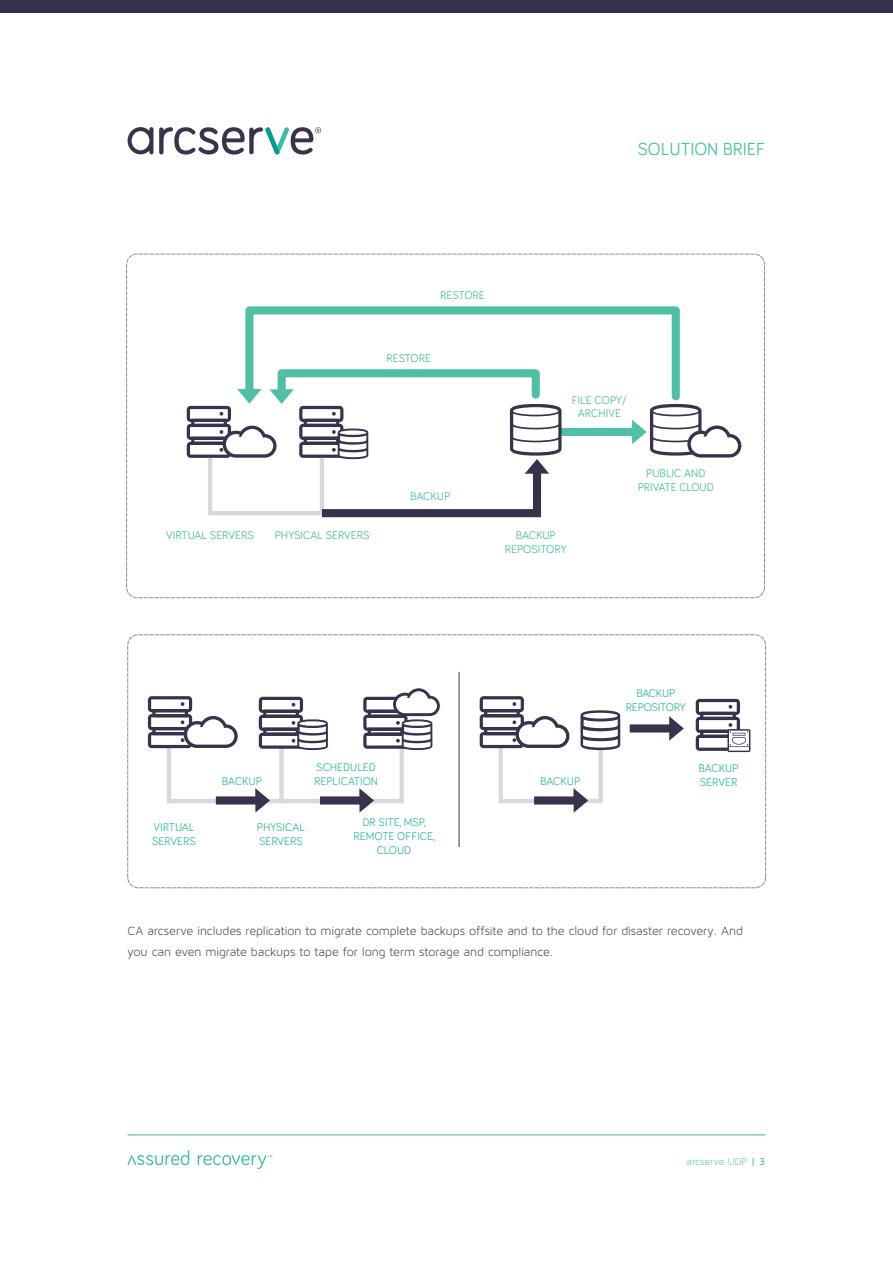
<style>
.page{position:relative;width:893px;height:1263px;background:#fff}
.page>*{position:absolute;margin:0;border:0;box-sizing:border-box;transform-origin:0 0}
.t1{font:18px "Bariol";color:#4fbfa5}
.t2{font:12.75px/21px "Maven Pro Light 300";letter-spacing:-.01em;color:#37324c}
.t3{font:11.55px/13.8px "Bariol";color:#4fbfa5;text-align:center}
.t4{font:11.55px/13.8px "Bariol";color:#39bba5}
.t5{font:11.55px/13.8px "Bariol";letter-spacing:-.02em;color:#39bba5;text-align:center}
.t6{font:10.5px "Maven Pro Light 300";color:#4fbfa5}
.s1{font-family:"Maven Pro";font-weight:500}
</style>
<div class="page">
<svg style="left:128px;top:127px;width:25px;height:27px"></svg>
<svg style="left:159px;top:127px;width:162px;height:28px"></svg>
<div style="left:0;top:0;width:893px;height:13px;background:#37324c"></div>
<hr style="left:128px;top:1134px;width:637px;height:2px;background:#81cdb9">
<svg style="left:128px;top:1150px;width:61px;height:15px"></svg>
<svg style="left:198px;top:1155px;width:74px;height:14px"></svg>
<svg style="left:245px;top:306px;width:435px;height:95px"></svg>
<div style="left:563px;top:428px;width:73px;height:8px;background:#4fbfa5"></div>
<svg style="left:632px;top:404px;width:109px;height:54px"></svg>
<svg style="left:187px;top:365px;width:375px;height:153px"></svg>
<hr style="left:167px;top:746px;width:4px;height:57px;background:#dbd8da">
<div style="left:279px;top:746px;width:5px;height:57px;background:#dbd8da"></div>
<hr style="left:400px;top:746px;width:4px;height:57px;background:#dbd8da">
<hr style="left:168px;top:799px;width:234px;height:4px;background:#dbd8da">
<svg style="left:259px;top:697px;width:69px;height:53px"></svg>
<div style="left:216px;top:796px;width:46px;height:8px;background:#38324c"></div>
<svg style="left:255px;top:788px;width:15px;height:25px"></svg>
<div style="left:320px;top:796px;width:46px;height:8px;background:#38324c"></div>
<svg style="left:359px;top:788px;width:15px;height:25px"></svg>
<svg style="left:148px;top:696px;width:90px;height:53px"></svg>
<svg style="left:363px;top:688px;width:77px;height:62px"></svg>
<hr style="left:499px;top:746px;width:4px;height:57px;background:#dbd8da">
<div style="left:598px;top:746px;width:5px;height:57px;background:#dbd8da"></div>
<hr style="left:500px;top:799px;width:101px;height:4px;background:#dbd8da">
<svg style="left:580px;top:710px;width:40px;height:40px"></svg>
<div style="left:534px;top:796px;width:46px;height:8px;background:#38324c"></div>
<svg style="left:574px;top:788px;width:14px;height:25px"></svg>
<div style="left:630px;top:724px;width:46px;height:8px;background:#38324c"></div>
<svg style="left:669px;top:716px;width:15px;height:25px"></svg>
<svg style="left:480px;top:696px;width:89px;height:53px"></svg>
<svg style="left:696px;top:699px;width:54px;height:53px"></svg>
<div style="left:127px;top:634px;width:639px;height:254px;border:1px dashed #938b9b;border-radius:11px"></div>
<hr style="left:459px;top:672px;width:1px;height:175px;background:#37324c">
<h1 class="t1" style="left:638px;top:136px;width:129px">SOLUTION BRIEF</h1>
<p class="t3" style="left:440px;top:287px;width:46px">RESTORE</p>
<p class="t3" style="left:386px;top:350px;width:46px">RESTORE</p>
<p class="t3" style="left:166px;top:528px;width:89px">VIRTUAL SERVERS</p>
<p class="t3" style="left:275px;top:528px;width:96px">PHYSICAL SERVERS</p>
<p class="t3" style="left:410px;top:489px;width:42px">BACKUP</p>
<p class="t3" style="left:572px;top:392px;width:57px">FILE COPY/<br>ARCHIVE</p>
<p class="t3" style="left:505px;top:528px;width:63px">BACKUP<br>REPOSITORY</p>
<p class="t3" style="left:638px;top:466px;width:78px">PUBLIC AND<br>PRIVATE CLOUD</p>
<p class="t5" style="left:626px;top:686px;width:61px">BACKUP<br>REPOSITORY</p>
<p class="t4" style="left:222px;top:774px;width:42px">BACKUP</p>
<p class="t4" style="left:314px;top:760px;width:65px">SCHEDULED<br>REPLICATION</p>
<p class="t4" style="left:699px;top:761px;width:42px">BACKUP</p>
<p class="t4" style="left:540px;top:774px;width:42px">BACKUP</p>
<p class="t4" style="left:700px;top:775px;width:39px">SERVER</p>
<p class="t4" style="left:152px;top:820px;width:45px">VIRTUAL<br>SERVERS</p>
<p class="t4" style="left:257px;top:820px;width:50px">PHYSICAL<br>SERVERS</p>
<p class="t4" style="left:354px;top:815px;width:83px;text-align:center">DR SITE, MSP,<br>REMOTE OFFICE,<br>CLOUD</p>
<p class="t2" style="left:128px;top:920px;width:617px">CA arcserve includes replication to migrate complete backups offsite and to the cloud for disaster recovery. And you can even migrate backups to tape for long term storage and compliance.</p>
<p class="t6" style="left:687px;top:1156px;width:80px">arcserve UDP <span class="s1">| 3</span></p>
</div>
